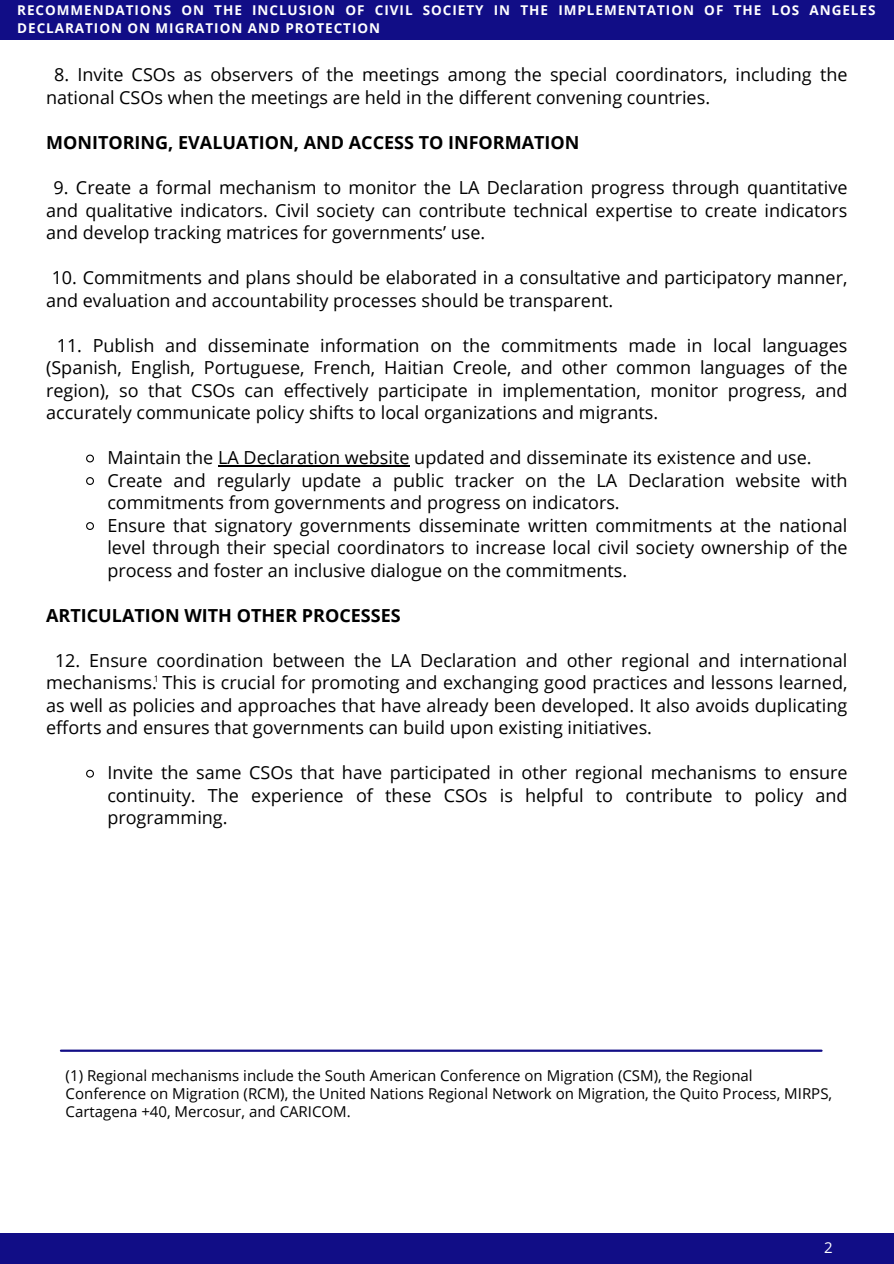
<style>
.page{position:relative;width:894px;height:1264px;background:#fff}
.page>*{position:absolute;margin:0;border:0;box-sizing:border-box;transform-origin:0 0}
.t1{font:18px/22.5px "Open Sans";color:#000}
.t2{font:700 18px "Open Sans";color:#000}
.t3{font:15px/18px "Open Sans";color:#000}
.t4{font:15px "Open Sans";color:#fff}
.t5{font:700 13.5px/18px "Open Sans";letter-spacing:.07em;color:#fff}
.t6{font:9px "Open Sans";color:#000}
</style>
<div class="page">
<div style="left:0;top:1233px;width:893px;height:30px;background:#110d86"></div>
<div style="left:0;top:0;width:893px;height:39px;background:#110d86"></div>
<hr style="left:61px;top:1049px;width:760px;height:2px;background:#110d86">
<svg style="left:86px;top:454px;width:8px;height:9px"></svg>
<hr style="left:218px;top:465px;width:191px;height:1px;background:#000">
<svg style="left:86px;top:477px;width:8px;height:8px"></svg>
<svg style="left:86px;top:522px;width:8px;height:8px"></svg>
<svg style="left:86px;top:769px;width:8px;height:9px"></svg>
<h2 class="t5" style="left:17px;top:1px;width:859px">RECOMMENDATIONS ON THE INCLUSION OF CIVIL SOCIETY IN THE IMPLEMENTATION OF THE LOS ANGELES<br>DECLARATION ON MIGRATION AND PROTECTION</h2>
<h2 class="t1" style="left:46px;top:63px;width:802px;text-indent:8px">8. Invite CSOs as observers of the meetings among the special coordinators, including the national CSOs when the meetings are held in the different convening countries.</h2>
<h2 class="t2" style="left:46px;top:130px;width:534px">MONITORING, EVALUATION, AND ACCESS TO INFORMATION</h2>
<h2 class="t1" style="left:46px;top:176px;width:802px;text-align:justify;text-indent:7px">9. Create a formal mechanism to monitor the LA Declaration progress through quantitative and qualitative indicators. Civil society can contribute technical expertise to create indicators and develop tracking matrices for governments’ use.</h2>
<p class="t1" style="left:46px;top:266px;width:802px;text-indent:6px">10. Commitments and plans should be elaborated in a consultative and participatory manner, and evaluation and accountability processes should be transparent.</p>
<p class="t1" style="left:46px;top:333px;width:802px;text-align:justify;text-indent:11px">11. Publish and disseminate information on the commitments made in local languages (Spanish, English, Portuguese, French, Haitian Creole, and other common languages of the region), so that CSOs can effectively participate in implementation, monitor progress, and accurately communicate policy shifts to local organizations and migrants.</p>
<p class="t1" style="left:107px;top:446px;width:741px">Maintain the LA Declaration website updated and disseminate its existence and use.<br>Create and regularly update a public tracker on the LA Declaration website with commitments from governments and progress on indicators.<br>Ensure that signatory governments disseminate written commitments at the national</p>
<p class="t1" style="left:107px;top:536px;width:741px">level through their special coordinators to increase local civil society ownership of the process and foster an inclusive dialogue on the commitments.</p>
<p class="t2" style="left:46px;top:602px;width:356px">ARTICULATION WITH OTHER PROCESSES</p>
<h2 class="t1" style="left:46px;top:648px;width:802px;text-align:justify;text-indent:9px">12. Ensure coordination between the LA Declaration and other regional and international mechanisms. This is crucial for promoting and exchanging good practices and lessons learned, as well as policies and approaches that have already been developed. It also avoids duplicating efforts and ensures that governments can build upon existing initiatives.</h2>
<p class="t1" style="left:107px;top:761px;width:741px;text-align:justify">Invite the same CSOs that have participated in other regional mechanisms to ensure continuity. The experience of these CSOs is helpful to contribute to policy and programming.</p>
<p class="t6" style="left:154px;top:672px;width:7px">1</p>
<h1 class="t3" style="left:66px;top:1066px;width:767px">(1) Regional mechanisms include the South American Conference on Migration (CSM), the Regional<br>Conference on Migration (RCM), the United Nations Regional Network on Migration, the Quito Process, MIRPS,<br>Cartagena +40, Mercosur, and CARICOM.</h1>
<h3 class="t4" style="left:823px;top:1236px;width:10px">2</h3>
</div>
